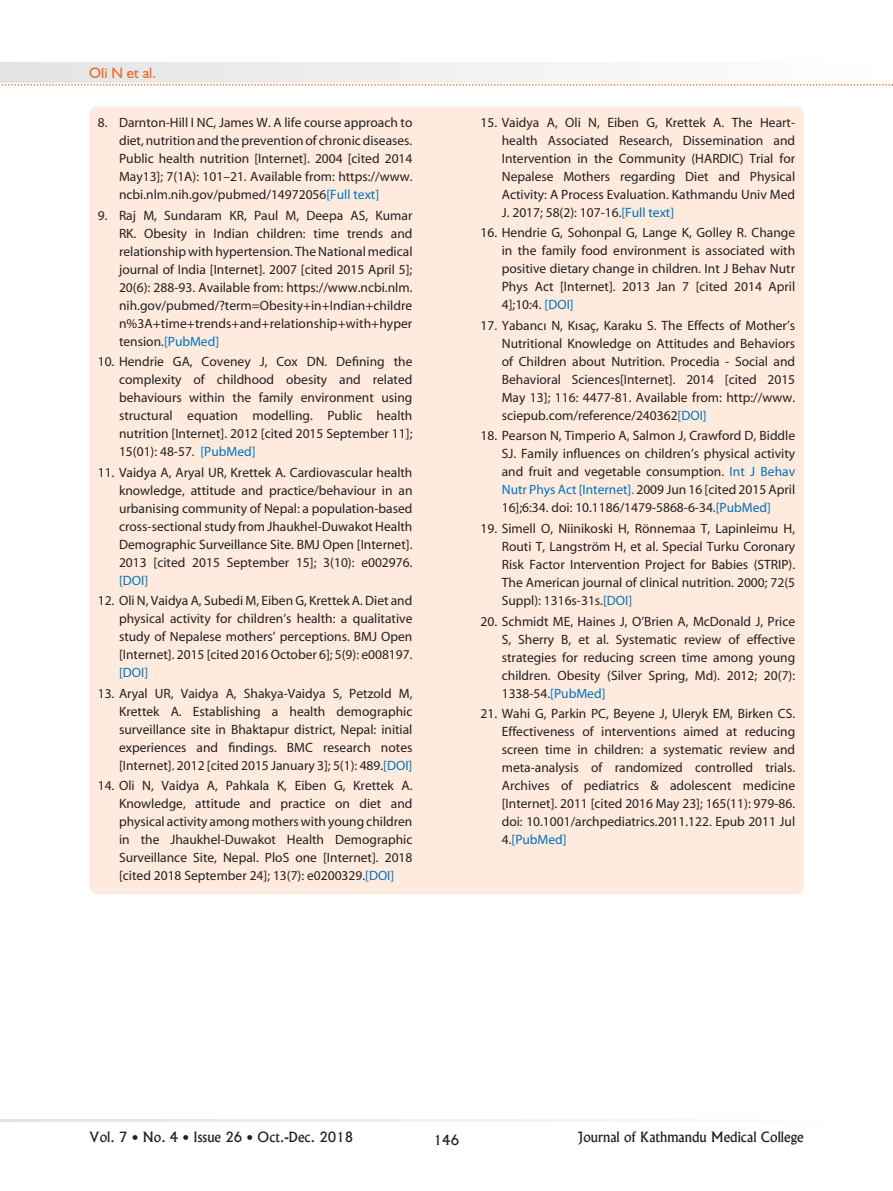
<style>
.page{position:relative;width:893px;height:1191px;background:#fff}
.page>*{position:absolute;margin:0;border:0;box-sizing:border-box;transform-origin:0 0}
.t1{font:15px "Humanist 521 BT";color:#f36421}
.t2{font:13.5px/18px "Myriad";color:#231f20;text-align:justify}
.t3{font:13.5px "Alaska";color:#231f20}
.t4{font:13.5px "Myriad";color:#0072bc}
.s1{color:#0072bc}
</style>
<div class="page">
<div style="left:0;top:63px;width:893px;height:20px;background:linear-gradient(to right,#e2e3e5,#fff)"></div>
<svg style="left:0;top:1119px;width:581px;height:2px"></svg>
<svg style="left:0;top:84px;width:893px;height:2px"></svg>
<div style="left:89px;top:106px;width:715px;height:788px;background:#feebdd;border-radius:9px"></div>
<p class="t1" style="left:89px;top:63px;width:68px">Oli N et al.</p>
<p class="t2" style="left:119px;top:114px;width:295px;text-indent:-21px">8. Darnton-Hill I NC, James W. A life course approach to diet, nutrition and the prevention of chronic diseases.<br>Public health nutrition [Internet]. 2004 [cited 2014<br>May13]; 7(1A): 101–21. Available from: https://www. ncbi.nlm.nih.gov/pubmed/14972056<span class="s1">[Full text]</span></p>
<p class="t2" style="left:119px;top:207px;width:295px;text-indent:-21px">9. Raj M, Sundaram KR, Paul M, Deepa AS, Kumar RK. Obesity in Indian children: time trends and relationship with hypertension. The National medical journal of India [Internet]. 2007 [cited 2015 April 5]; 20(6): 288-93. Available from: https://www.ncbi.nlm. nih.gov/pubmed/?term=Obesity+in+Indian+childre n%3A+time+trends+and+relationship+with+hyper tension.<span class="s1">[PubMed]</span></p>
<p class="t2" style="left:119px;top:353px;width:295px;text-indent:-21px">10. Hendrie GA, Coveney J, Cox DN. Defining the complexity of childhood obesity and related behaviours within the family environment using structural equation modelling. Public health nutrition [Internet]. 2012 [cited 2015 September 11]; 15(01): 48-57. <span class="s1">[PubMed]</span></p>
<p class="t2" style="left:119px;top:464px;width:295px;text-indent:-21px">11. Vaidya A, Aryal UR, Krettek A. Cardiovascular health knowledge, attitude and practice/behaviour in an urbanising community of Nepal: a population-based cross-sectional study from Jhaukhel-Duwakot Health Demographic Surveillance Site. BMJ Open [Internet].<br>2013 [cited 2015 September 15]; 3(10): e002976.</p>
<p class="t4" style="left:119px;top:573px;width:31px">[DOI]</p>
<p class="t2" style="left:119px;top:592px;width:295px;text-indent:-21px">12. Oli N, Vaidya A, Subedi M, Eiben G, Krettek A. Diet and physical activity for children’s health: a qualitative study of Nepalese mothers’ perceptions. BMJ Open [Internet]. 2015 [cited 2016 October 6]; 5(9): e008197.</p>
<p class="t4" style="left:119px;top:666px;width:31px">[DOI]</p>
<p class="t2" style="left:119px;top:685px;width:295px;text-indent:-21px">13. Aryal UR, Vaidya A, Shakya-Vaidya S, Petzold M, Krettek A. Establishing a health demographic surveillance site in Bhaktapur district, Nepal: initial experiences and findings. BMC research notes [Internet]. 2012 [cited 2015 January 3]; 5(1): 489.<span class="s1">[DOI]</span></p>
<p class="t2" style="left:119px;top:777px;width:295px;text-indent:-21px">14. Oli N, Vaidya A, Pahkala K, Eiben G, Krettek A.<br>Knowledge, attitude and practice on diet and physical activity among mothers with young children in the Jhaukhel-Duwakot Health Demographic Surveillance Site, Nepal. PloS one [Internet]. 2018 [cited 2018 September 24]; 13(7): e0200329.<span class="s1">[DOI]</span></p>
<p class="t2" style="left:502px;top:114px;width:295px;text-indent:-21px">15. Vaidya A, Oli N, Eiben G, Krettek A. The Heart&shy;health Associated Research, Dissemination and Intervention in the Community (HARDIC) Trial for Nepalese Mothers regarding Diet and Physical Activity: A Process Evaluation. Kathmandu Univ Med J. 2017; 58(2): 107-16.<span class="s1">[Full text]</span></p>
<p class="t2" style="left:502px;top:224px;width:295px;text-indent:-21px">16. Hendrie G, Sohonpal G, Lange K, Golley R. Change in the family food environment is associated with positive dietary change in children. Int J Behav Nutr Phys Act [Internet]. 2013 Jan 7 [cited 2014 April 4];10:4. <span class="s1">[DOI]</span></p>
<p class="t2" style="left:502px;top:317px;width:295px;text-indent:-21px">17. Yabancı N, Kısaç, Karaku S. The Effects of Mother’s Nutritional Knowledge on Attitudes and Behaviors of Children about Nutrition. Procedia - Social and Behavioral Sciences[Internet]. 2014 [cited 2015<br>May 13]; 116: 4477-81. Available from: http://www. sciepub.com/reference/240362<span class="s1">[DOI]</span></p>
<p class="t2" style="left:502px;top:427px;width:295px;text-indent:-21px">18. Pearson N, Timperio A, Salmon J, Crawford D, Biddle SJ. Family influences on children’s physical activity and fruit and vegetable consumption. <span class="s1">Int J Behav Nutr Phys Act [Internet].</span> 2009 Jun 16 [cited 2015 April 16];6:34. doi: 10.1186/1479-5868-6-34.<span class="s1">[PubMed]</span></p>
<p class="t2" style="left:502px;top:520px;width:295px;text-indent:-21px">19. Simell O, Niinikoski H, Rönnemaa T, Lapinleimu H, Routi T, Langström H, et al. Special Turku Coronary Risk Factor Intervention Project for Babies (STRIP).<br>The American journal of clinical nutrition. 2000; 72(5<br>Suppl): 1316s-31s.<span class="s1">[DOI]</span></p>
<p class="t2" style="left:502px;top:612px;width:295px;text-indent:-21px">20. Schmidt ME, Haines J, O’Brien A, McDonald J, Price S, Sherry B, et al. Systematic review of effective strategies for reducing screen time among young children. Obesity (Silver Spring, Md). 2012; 20(7):<br>1338-54.<span class="s1">[PubMed]</span></p>
<p class="t2" style="left:502px;top:705px;width:295px;text-indent:-21px">21. Wahi G, Parkin PC, Beyene J, Uleryk EM, Birken CS.<br>Effectiveness of interventions aimed at reducing screen time in children: a systematic review and meta-analysis of randomized controlled trials.<br>Archives of pediatrics &amp; adolescent medicine [Internet]. 2011 [cited 2016 May 23]; 165(11): 979-86. doi: 10.1001/archpediatrics.2011.122. Epub 2011 Jul 4.<span class="s1">[PubMed]</span></p>
<p class="t3" style="left:89px;top:1129px;width:266px">Vol. 7 • No. 4 • Issue 26 • Oct.-Dec. 2018</p>
<p class="t3" style="left:434px;top:1131px;width:27px">146</p>
<p class="t3" style="left:578px;top:1129px;width:227px">Journal of Kathmandu Medical College</p>
</div>
